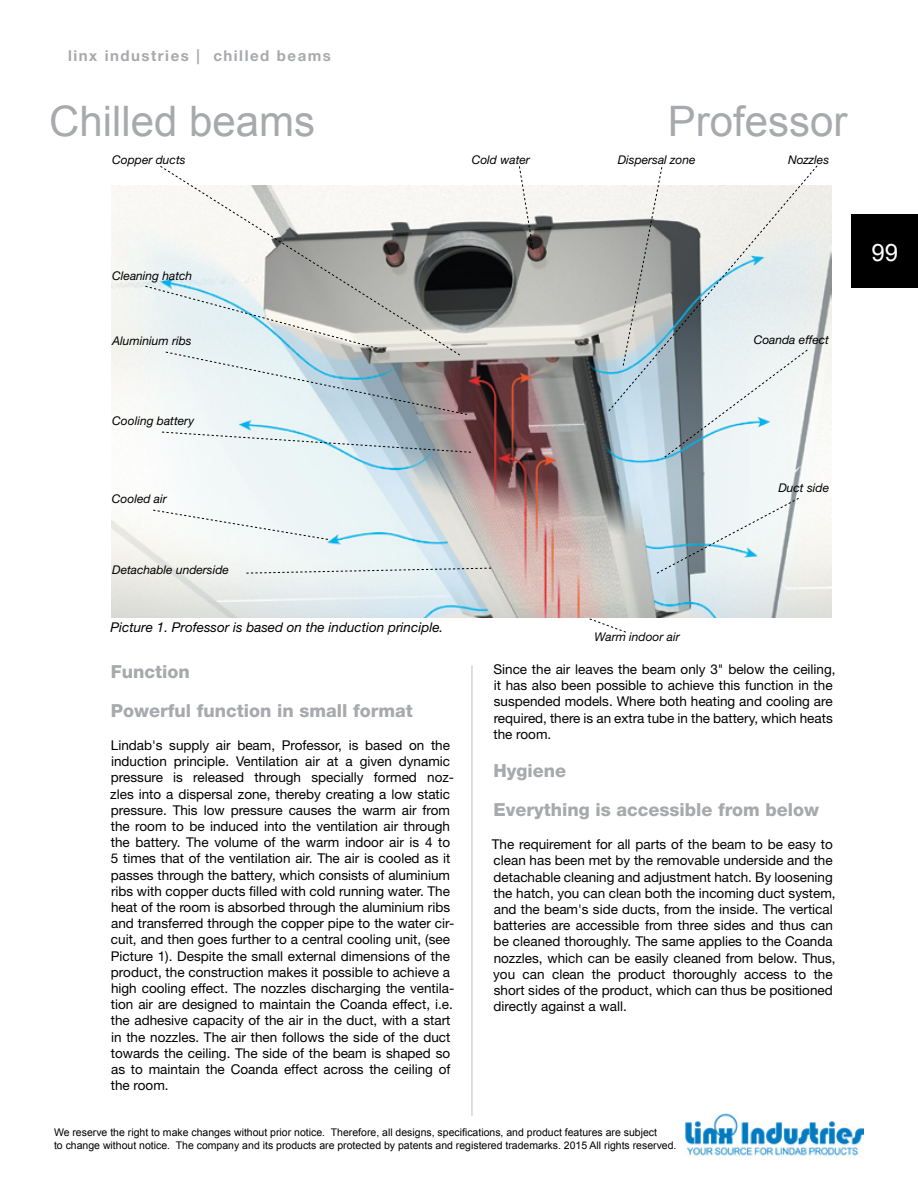
<style>
.page{position:relative;width:918px;height:1188px;background:#fff}
.page>*{position:absolute;margin:0;border:0;box-sizing:border-box;transform-origin:0 0}
.t1{font:42px "Arial";color:#a7a9ac}
.t2{font:24px "Arial";color:#fff}
.t3{font:800 18px/38.5px "Helvetica Neue LT Pro";color:#a7a9ac}
.t4{font:700 15px "Helvetica Neue LT Pro";letter-spacing:.1em;color:#a7a9ac}
.t5{font:13.5px/16.2px "Helvetica Neue LT Pro";color:#000}
.t6{font:italic 13.5px "Helvetica Neue LT Pro";color:#000}
.t7{font:italic 12px "Helvetica Neue LT Pro";color:#000}
.t8{font:10.5px/12.6px "Arial";color:#000}
</style>
<div class="page">
<div style="left:851px;top:215px;width:67px;height:73px;background:#000"></div>
<img style="left:685px;top:1113px;width:179px;height:45px">
<hr style="left:472px;top:665px;width:1px;height:451px;background:#bcbec0">
<img style="left:112px;top:185px;width:720px;height:433px">
<svg style="left:160px;top:166px;width:300px;height:120px"></svg>
<svg style="left:519px;top:166px;width:15px;height:84px"></svg>
<svg style="left:608px;top:165px;width:210px;height:246px"></svg>
<svg style="left:623px;top:167px;width:185px;height:291px"></svg>
<svg style="left:656px;top:498px;width:143px;height:76px"></svg>
<svg style="left:589px;top:618px;width:37px;height:15px"></svg>
<svg style="left:246px;top:568px;width:245px;height:6px"></svg>
<div style="left:153px;top:510px;width:175px;height:30px;background:#f3f8f7"></div>
<svg style="left:162px;top:432px;width:309px;height:21px"></svg>
<svg style="left:145px;top:286px;width:323px;height:129px;background:#c2cacb"></svg>
<p class="t4" style="left:68px;top:47px;width:264px">linx industries | chilled beams</p>
<h1 class="t1" style="left:49px;top:94px;width:268px">Chilled beams</h1>
<h1 class="t1" style="left:668px;top:94px;width:181px">Professor</h1>
<p class="t7" style="left:112px;top:152px;width:75px">Copper ducts</p>
<p class="t7" style="left:472px;top:152px;width:60px">Cold water</p>
<p class="t7" style="left:618px;top:152px;width:79px">Dispersal zone</p>
<p class="t7" style="left:788px;top:152px;width:43px">Nozzles</p>
<p class="t7" style="left:112px;top:268px;width:82px">Cleaning hatch</p>
<p class="t7" style="left:112px;top:334px;width:81px">Aluminium ribs</p>
<p class="t7" style="left:112px;top:414px;width:83px">Cooling battery</p>
<p class="t7" style="left:112px;top:492px;width:56px">Cooled air</p>
<p class="t7" style="left:112px;top:563px;width:118px">Detachable underside</p>
<p class="t6" style="left:111px;top:619px;width:334px">Picture 1. Professor is based on the induction principle.</p>
<h3 class="t3" style="left:111px;top:653px;width:304px">Function<br>Powerful function in small format</h3>
<p class="t5" style="left:110px;top:737px;width:345px">Lindab's supply air beam, Professor, is based on the induction principle. Ventilation air at a given dynamic pressure is released through specially formed noz&shy;zles into a dispersal zone, thereby creating a low static pressure. This low pressure causes the warm air from the room to be induced into the ventilation air through the battery. The volume of the warm indoor air is 4 to 5 times that of the ventilation air. The air is cooled as it passes through the battery, which consists of aluminium ribs with copper ducts filled with cold running water. The heat of the room is absorbed through the aluminium ribs and transferred through the copper pipe to the water cir&shy;cuit, and then goes further to a central cooling unit, (see Picture 1). Despite the small external dimensions of the product, the construction makes it possible to achieve a high cooling effect. The nozzles discharging the ventila&shy;tion air are designed to maintain the Coanda effect, i.e. the adhesive capacity of the air in the duct, with a start in the nozzles. The air then follows the side of the duct towards the ceiling. The side of the beam is shaped so as to maintain the Coanda effect across the ceiling of the room.</p>
<p class="t7" style="left:754px;top:332px;width:77px">Coanda effect</p>
<p class="t7" style="left:595px;top:629px;width:87px">Warm indoor air</p>
<p class="t7" style="left:778px;top:481px;width:52px">Duct side</p>
<p class="t5" style="left:493px;top:661px;width:344px">Since the air leaves the beam only 3" below the ceiling, it has also been possible to achieve this function in the suspended models. Where both heating and cooling are required, there is an extra tube in the battery, which heats the room.</p>
<h3 class="t3" style="left:494px;top:752px;width:327px">Hygiene<br>Everything is accessible from below</h3>
<p class="t5" style="left:492px;top:836px;width:345px">The requirement for all parts of the beam to be easy to clean has been met by the removable underside and the detachable cleaning and adjustment hatch. By loosening the hatch, you can clean both the incoming duct system, and the beam's side ducts, from the inside. The vertical batteries are accessible from three sides and thus can be cleaned thoroughly. The same applies to the Coanda nozzles, which can be easily cleaned from below. Thus, you can clean the product thoroughly access to the short sides of the product, which can thus be positioned directly against a wall.</p>
<p class="t8" style="left:54px;top:1126px;width:624px">We reserve the right to make changes without prior notice. Therefore, all designs, specifications, and product features are subject<br>to change without notice. The company and its products are protected by patents and registered trademarks. 2015 All rights reserved.</p>
<h2 class="t2" style="left:871px;top:237px;width:28px">99</h2>
</div>
